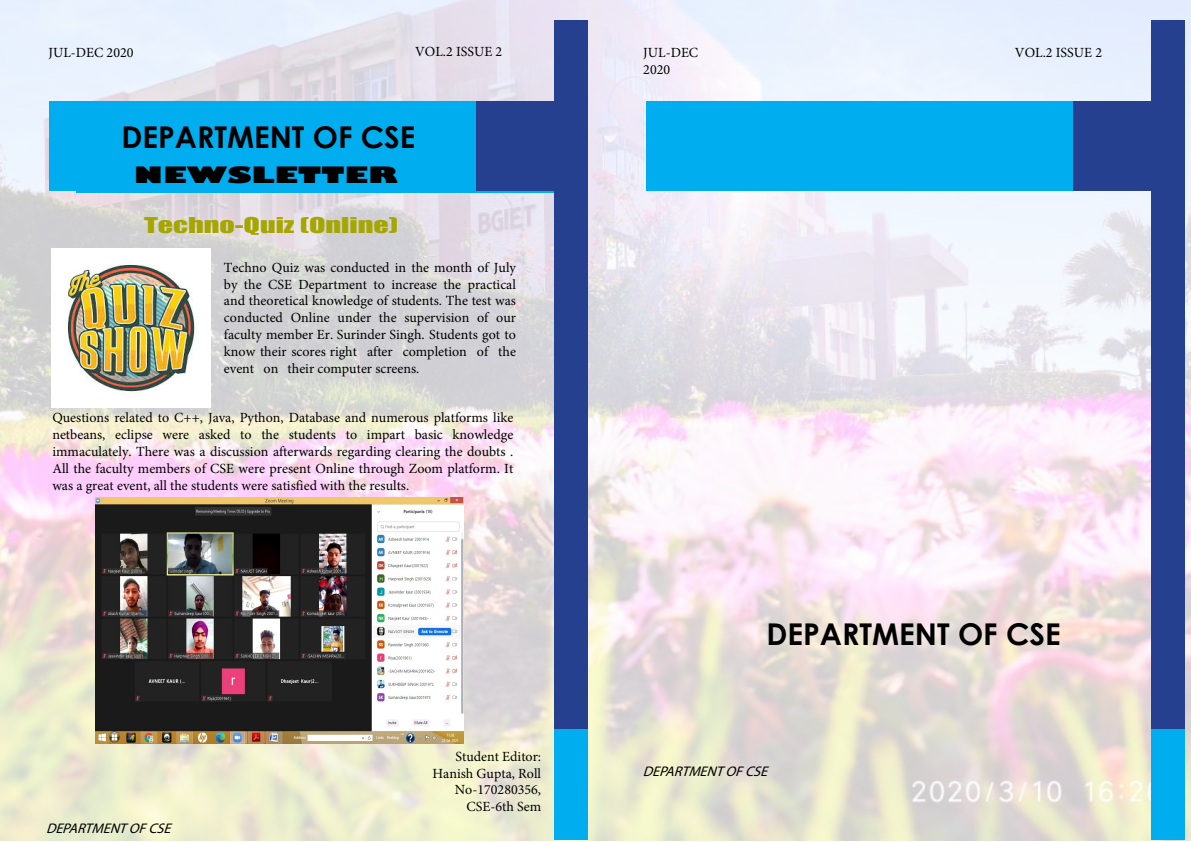
<style>
.page{position:relative;width:1191px;height:842px;background:#fff}
.page>*{position:absolute;margin:0;border:0;box-sizing:border-box;transform-origin:0 0}
.t1{font:700 30px "Century Gothic";color:#000}
.t2{font:800 22px "Gill Sans";color:#000;scale:1.5 1}
.t3{font:20px "Impact";color:#a6a600;scale:1.5 1}
.t4{font:14px/16.8px "Minion Pro";color:#000;text-align:justify}
.t5{font:italic 14px "Myriad Pro";color:#000}
</style>
<div class="page">
<img style="left:0;top:0;width:1191px;height:841px">
<div style="left:76px;top:102px;width:493px;height:91px;background:#00aeef"></div>
<div style="left:646px;top:101px;width:505px;height:90px;background:#00aeef"></div>
<div style="left:1151px;top:20px;width:33px;height:797px;background:#25408f"></div>
<div style="left:1151px;top:729px;width:33px;height:111px;background:#00aeef"></div>
<div style="left:1073px;top:101px;width:86px;height:90px;background:#25408f"></div>
<div style="left:49px;top:101px;width:505px;height:90px;background:#00aeef"></div>
<div style="left:555px;top:20px;width:33px;height:797px;background:#25408f"></div>
<div style="left:555px;top:729px;width:33px;height:111px;background:#00aeef"></div>
<div style="left:476px;top:101px;width:86px;height:90px;background:#25408f"></div>
<img style="left:52px;top:248px;width:159px;height:159px">
<img style="left:96px;top:497px;width:367px;height:247px">
<p class="t4" style="left:415px;top:43px;width:89px">VOL.2 ISSUE 2</p>
<p class="t4" style="left:1015px;top:44px;width:89px">VOL.2 ISSUE 2</p>
<p class="t4" style="left:48px;top:44px;width:87px">JUL-DEC 2020</p>
<p class="t4" style="left:643px;top:45px;width:56px">JUL-DEC<br>2020</p>
<h1 class="t1" style="left:121px;top:114px;width:295px">DEPARTMENT OF CSE</h1>
<h2 class="t2" style="left:134px;top:161px;width:177px">NEWSLETTER</h2>
<h3 class="t3" style="left:144px;top:209px;width:171px">Techno-Quiz (Online)</h3>
<p class="t4" style="left:224px;top:259px;width:293px">Techno Quiz was conducted in the month of July by the CSE Department to increase the practical and theoretical knowledge of students. The test was conducted Online under the supervision of our faculty member Er. Surinder Singh. Students got to know their scores right after completion of the event on their computer screens.</p>
<p class="t4" style="left:52px;top:409px;width:462px">Questions related to C++, Java, Python, Database and numerous platforms like netbeans, eclipse were asked to the students to impart basic knowledge immaculately. There was a discussion afterwards regarding clearing the doubts .<br>All the faculty members of CSE were present Online through Zoom platform. It was a great event, all the students were satisfied with the results.</p>
<p class="t5" style="left:46px;top:819px;width:131px">DEPARTMENTOFCSE</p>
<p class="t4" style="left:432px;top:748px;width:110px;text-align:right">Student Editor:<br>Hanish Gupta, Roll<br>No-170280356,<br>CSE-6th Sem</p>
<h1 class="t1" style="left:766px;top:611px;width:295px">DEPARTMENT OF CSE</h1>
<p class="t5" style="left:643px;top:763px;width:131px">DEPARTMENTOFCSE</p>
</div>
